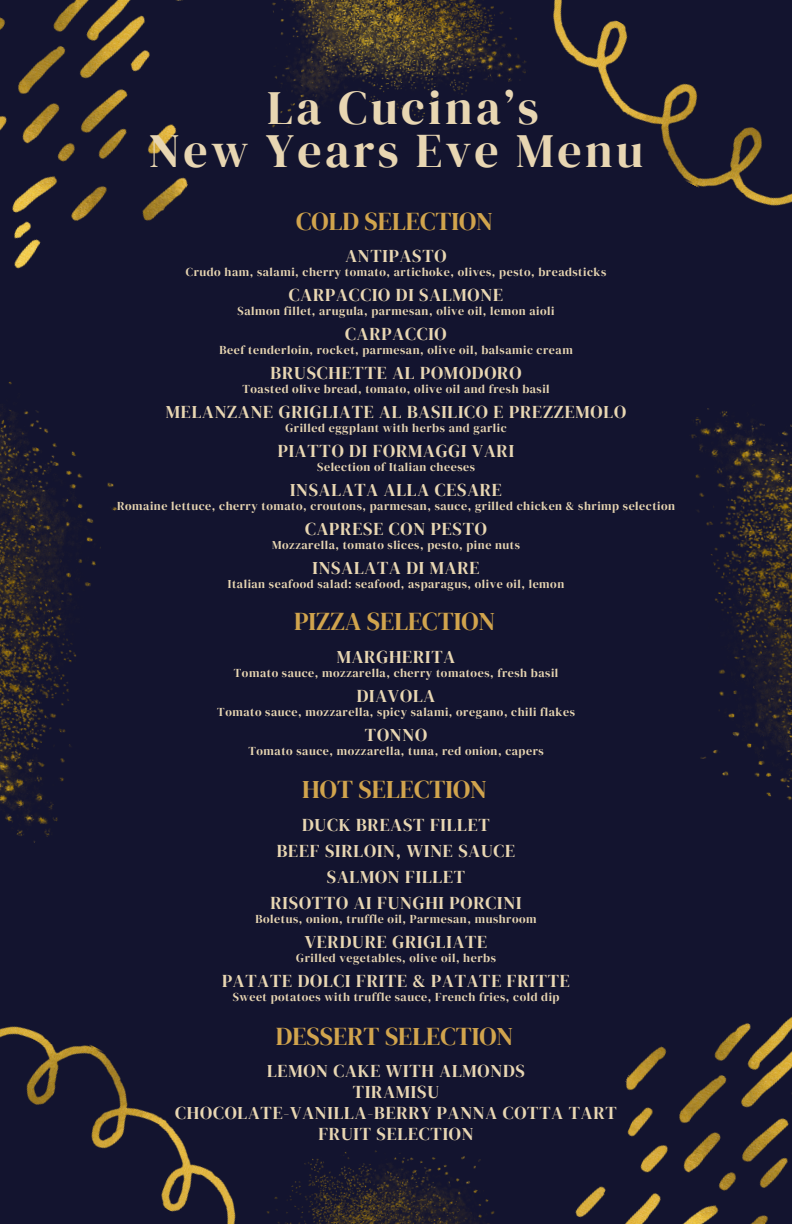
<style>
.page{position:relative;width:792px;height:1224px;background:#13142f}
.page>*{position:absolute;margin:0;border:0;box-sizing:border-box;transform-origin:0 0}
.t1{font:47.9px/43.5px "DM Serif Display";letter-spacing:.07em;color:#e8d6b2;text-align:center}
.t2{font:25.5px "DM Serif Display";color:#d1a44d}
.t3{font:18px/26px "DM Serif Display";letter-spacing:.045em;color:#e8d6b2;text-align:center}
.t4{font:12px "DM Serif Display";letter-spacing:.045em;color:#e8d6b2}
</style>
<div class="page">
<img style="left:0;top:382px;width:131px;height:461px">
<img style="left:285px;top:1150px;width:210px;height:74px">
<img style="left:272px;top:0;width:234px;height:128px">
<img style="left:691px;top:408px;width:101px;height:392px">
<img style="left:0;top:0;width:188px;height:269px">
<img style="left:575px;top:1016px;width:217px;height:208px">
<img style="left:507px;top:0;width:285px;height:206px">
<img style="left:0;top:1026px;width:280px;height:198px">
<p class="t1" style="left:149px;top:85px;width:496px">La Cucina’s<br>New Years Eve Menu</p>
<p class="t2" style="left:296px;top:204px;width:198px">COLD SELECTION</p>
<h3 class="t3" style="left:345px;top:243px;width:103px">ANTIPASTO</h3>
<p class="t4" style="left:186px;top:264px;width:422px">Crudo ham, salami, cherry tomato, artichoke, olives, pesto, breadsticks</p>
<h3 class="t3" style="left:289px;top:282px;width:216px">CARPACCIO DI SALMONE</h3>
<p class="t4" style="left:238px;top:303px;width:318px">Salmon fillet, arugula, parmesan, olive oil, lemon aioli</p>
<h3 class="t3" style="left:345px;top:321px;width:103px">CARPACCIO</h3>
<p class="t4" style="left:219px;top:342px;width:355px">Beef tenderloin, rocket, parmesan, olive oil, balsamic cream</p>
<h3 class="t3" style="left:271px;top:360px;width:252px">BRUSCHETTE AL POMODORO</h3>
<p class="t4" style="left:243px;top:381px;width:309px">Toasted olive bread, tomato, olive oil and fresh basil</p>
<h3 class="t3" style="left:166px;top:399px;width:462px">MELANZANE GRIGLIATE AL BASILICO E PREZZEMOLO</h3>
<p class="t4" style="left:285px;top:420px;width:223px">Grilled eggplant with herbs and garlic</p>
<h3 class="t3" style="left:278px;top:438px;width:238px">PIATTO DI FORMAGGI VARI</h3>
<p class="t4" style="left:317px;top:459px;width:159px">Selection of Italian cheeses</p>
<h3 class="t3" style="left:290px;top:477px;width:213px">INSALATA ALLA CESARE</h3>
<p class="t4" style="left:117px;top:498px;width:560px">Romaine lettuce, cherry tomato, croutons, parmesan, sauce, grilled chicken &amp; shrimp selection</p>
<h3 class="t3" style="left:305px;top:516px;width:183px">CAPRESE CON PESTO</h3>
<p class="t4" style="left:272px;top:537px;width:249px">Mozzarella, tomato slices, pesto, pine nuts</p>
<h3 class="t3" style="left:313px;top:555px;width:168px">INSALATA DI MARE</h3>
<p class="t4" style="left:228px;top:576px;width:338px">Italian seafood salad: seafood, asparagus, olive oil, lemon</p>
<p class="t2" style="left:294px;top:604px;width:203px">PIZZA SELECTION</p>
<p class="t3" style="left:337px;top:643px;width:120px">MARGHERITA</p>
<p class="t4" style="left:234px;top:664px;width:326px">Tomato sauce, mozzarella, cherry tomatoes, fresh basil</p>
<p class="t3" style="left:357px;top:682px;width:80px">DIAVOLA</p>
<h2 class="t4" style="left:217px;top:703px;width:359px">Tomato sauce, mozzarella, spicy salami, oregano, chili flakes</h2>
<p class="t3" style="left:365px;top:721px;width:64px">TONNO</p>
<p class="t4" style="left:248px;top:742px;width:297px">Tomato sauce, mozzarella, tuna, red onion, capers</p>
<h2 class="t2" style="left:302px;top:772px;width:186px">HOT SELECTION</h2>
<h3 class="t3" style="left:271px;top:812px;width:252px">DUCK BREAST FILLET<br>BEEF SIRLOIN, WINE SAUCE<br>SALMON FILLET<br>RISOTTO AI FUNGHI PORCINI</h3>
<p class="t4" style="left:256px;top:910px;width:283px">Boletus, onion, truffle oil, Parmesan, mushroom</p>
<h3 class="t3" style="left:305px;top:929px;width:184px">VERDURE GRIGLIATE</h3>
<p class="t4" style="left:296px;top:949px;width:201px">Grilled vegetables, olive oil, herbs</p>
<h3 class="t3" style="left:222px;top:968px;width:349px">PATATE DOLCI FRITE &amp; PATATE FRITTE</h3>
<p class="t4" style="left:233px;top:988px;width:328px">Sweet potatoes with truffle sauce, French fries, cold dip</p>
<h3 class="t2" style="left:276px;top:1018px;width:239px">DESSERT SELECTION</h3>
<p class="t3" style="left:175px;top:1060px;width:443px;line-height:21px">LEMON CAKE WITH ALMONDS<br>TIRAMISU<br>CHOCOLATE-VANILLA-BERRY PANNA COTTA TART<br>FRUIT SELECTION</p>
</div>
